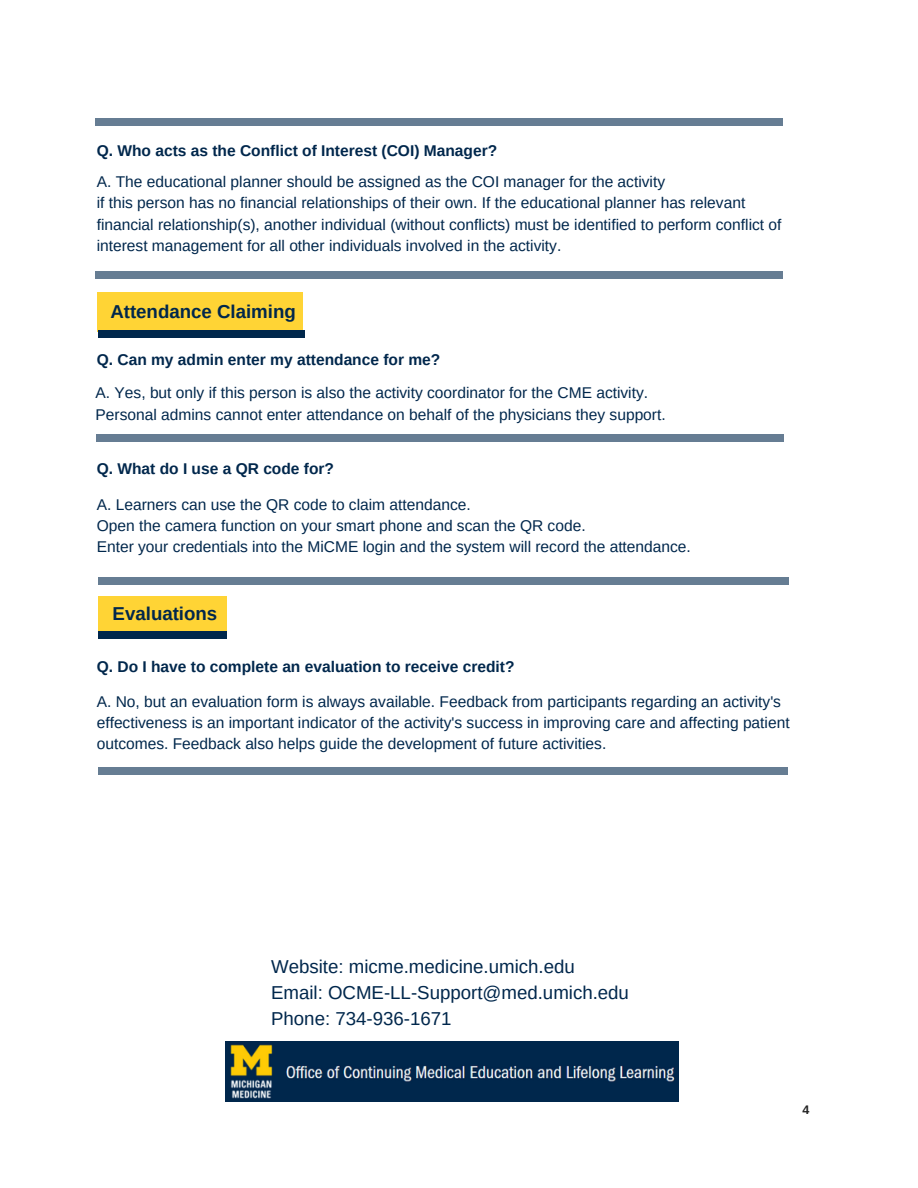
<style>
.page{position:relative;width:918px;height:1188px;background:#fff}
.page>*{position:absolute;margin:0;border:0;box-sizing:border-box;transform-origin:0 0}
.t1{font:18.75px/25.8px "Arimo";color:#00274c}
.t2{font:700 18.75px "Arimo";color:#00274c}
.t3{font:15.6px/21.3px "Arimo";color:#00274c}
.t4{font:700 15.6px "Arimo";color:#00274c}
.t5{font:700 12.45px "Arimo";color:#222}
</style>
<div class="page">
<div style="left:97px;top:292px;width:206px;height:40px;background:#ffd435"></div>
<div style="left:98px;top:596px;width:128px;height:37px;background:#ffd435"></div>
<img style="left:225px;top:1042px;width:453px;height:59px">
<div style="left:95px;top:271px;width:46px;height:8px;background:#667d93"></div>
<div style="left:737px;top:271px;width:46px;height:8px;background:#667d93"></div>
<div style="left:139px;top:271px;width:317px;height:8px;background:#667d93"></div>
<div style="left:455px;top:271px;width:283px;height:8px;background:#667d93"></div>
<div style="left:96px;top:434px;width:46px;height:8px;background:#667d93"></div>
<div style="left:738px;top:434px;width:46px;height:8px;background:#667d93"></div>
<div style="left:140px;top:434px;width:317px;height:8px;background:#667d93"></div>
<div style="left:456px;top:434px;width:283px;height:8px;background:#667d93"></div>
<div style="left:98px;top:577px;width:46px;height:8px;background:#667d93"></div>
<div style="left:743px;top:577px;width:46px;height:8px;background:#667d93"></div>
<div style="left:143px;top:577px;width:317px;height:8px;background:#667d93"></div>
<div style="left:459px;top:577px;width:286px;height:8px;background:#667d93"></div>
<div style="left:98px;top:767px;width:46px;height:8px;background:#667d93"></div>
<div style="left:742px;top:767px;width:46px;height:8px;background:#667d93"></div>
<div style="left:143px;top:767px;width:317px;height:8px;background:#667d93"></div>
<div style="left:459px;top:767px;width:285px;height:8px;background:#667d93"></div>
<div style="left:98px;top:330px;width:46px;height:8px;background:#00274c"></div>
<div style="left:259px;top:330px;width:46px;height:8px;background:#00274c"></div>
<div style="left:143px;top:330px;width:117px;height:8px;background:#00274c"></div>
<div style="left:98px;top:631px;width:46px;height:8px;background:#00274c"></div>
<div style="left:181px;top:631px;width:46px;height:8px;background:#00274c"></div>
<div style="left:143px;top:631px;width:39px;height:8px;background:#00274c"></div>
<div style="left:95px;top:118px;width:46px;height:8px;background:#667d93"></div>
<div style="left:737px;top:118px;width:46px;height:8px;background:#667d93"></div>
<div style="left:139px;top:118px;width:317px;height:8px;background:#667d93"></div>
<div style="left:456px;top:118px;width:282px;height:8px;background:#667d93"></div>
<p class="t4" style="left:97px;top:142px;width:402px">Q. Who acts as the Conflict of Interest (COI) Manager?</p>
<p class="t3" style="left:97px;top:171px;width:686px">A. The educational planner should be assigned as the COI manager for the activity<br>if this person has no financial relationships of their own. If the educational planner has relevant financial relationship(s), another individual (without conflicts) must be identified to perform conflict of interest management for all other individuals involved in the activity.</p>
<p class="t2" style="left:110px;top:301px;width:187px">Attendance Claiming</p>
<p class="t4" style="left:97px;top:350px;width:345px">Q. Can my admin enter my attendance for me?</p>
<p class="t3" style="left:96px;top:382px;width:572px">A. Yes, but only if this person is also the activity coordinator for the CME activity.<br>Personal admins cannot enter attendance on behalf of the physicians they support.</p>
<p class="t4" style="left:97px;top:460px;width:239px">Q. What do I use a QR code for?</p>
<p class="t3" style="left:97px;top:494px;width:596px">A. Learners can use the QR code to claim attendance.<br>Open the camera function on your smart phone and scan the QR code.<br>Enter your credentials into the MiCME login and the system will record the attendance.</p>
<p class="t2" style="left:113px;top:603px;width:106px">Evaluations</p>
<p class="t4" style="left:97px;top:658px;width:419px">Q. Do I have to complete an evaluation to receive credit?</p>
<p class="t3" style="left:97px;top:690px;width:694px">A. No, but an evaluation form is always available. Feedback from participants regarding an activity's effectiveness is an important indicator of the activity's success in improving care and affecting patient outcomes. Feedback also helps guide the development of future activities.</p>
<p class="t1" style="left:271px;top:954px;width:359px">Website: micme.medicine.umich.edu<br>Email: OCME-LL-Support@med.umich.edu<br>Phone: 734-936-1671</p>
<p class="t5" style="left:803px;top:1102px;width:8px">4</p>
</div>
